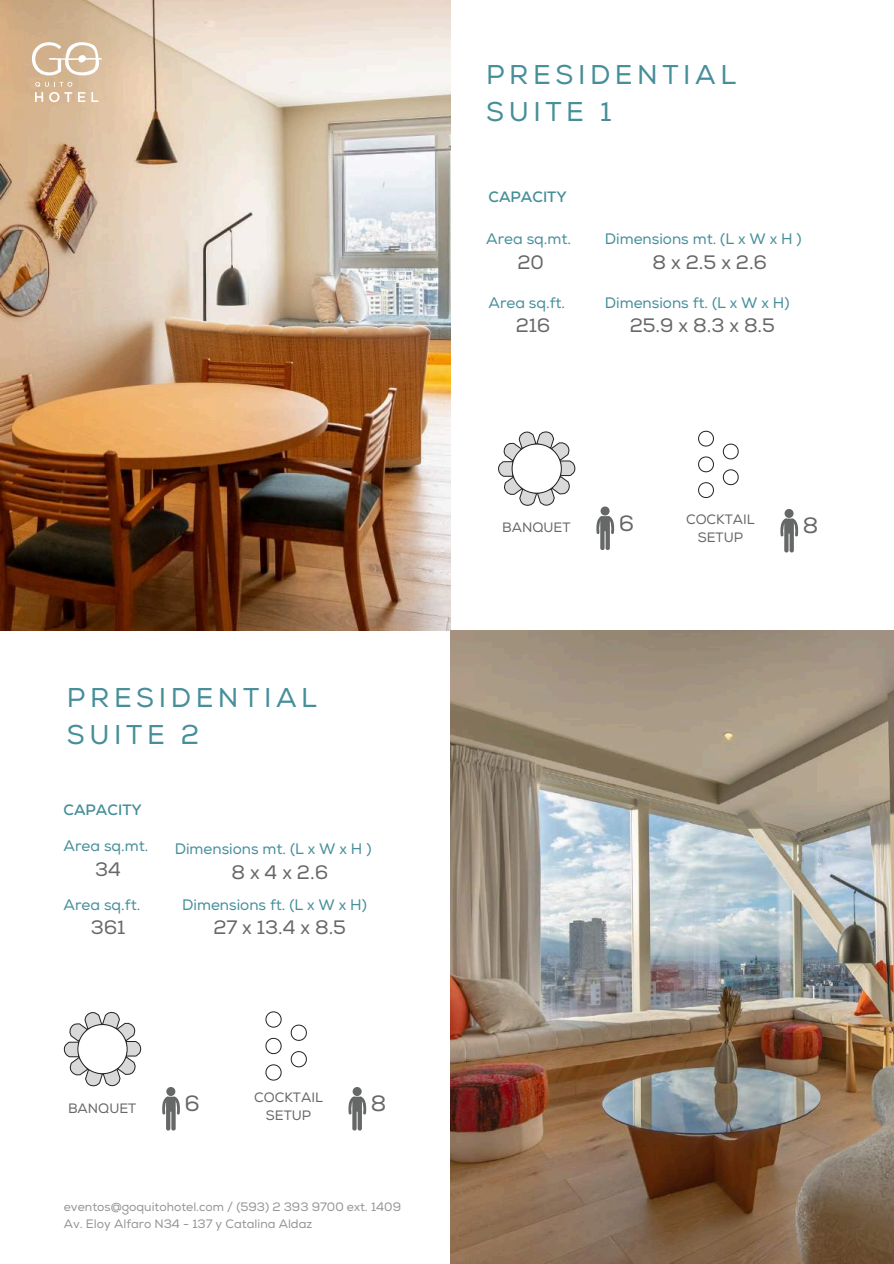
<style>
.page{position:relative;width:894px;height:1264px;background:#fff}
.page>*{position:absolute;margin:0;border:0;box-sizing:border-box;transform-origin:0 0}
.t1{font:27.15px/37.2px "Nexa";letter-spacing:.17em;color:#468e99}
.t2{font:22.05px "Nexa";color:#656866}
.t3{font:19.35px "Nexa";color:#656866}
.t4{font:15.15px "Nexa";color:#468e99}
.t5{font:700 15px "Nexa";color:#468e99}
.t6{font:13.5px/18.1px "Nexa";color:#656866;text-align:center}
.t7{font:12.15px/16.2px "Nexa";color:#939493}
</style>
<div class="page">
<img style="left:1px;top:0;width:450px;height:630px">
<svg style="left:78px;top:92px;width:7px;height:10px"></svg>
<svg style="left:91px;top:92px;width:7px;height:10px"></svg>
<svg style="left:35px;top:82px;width:37px;height:20px"></svg>
<svg style="left:32px;top:40px;width:70px;height:36px"></svg>
<svg style="left:265px;top:1011px;width:17px;height:17px"></svg>
<svg style="left:290px;top:1024px;width:17px;height:17px"></svg>
<svg style="left:265px;top:1037px;width:17px;height:17px"></svg>
<svg style="left:290px;top:1051px;width:17px;height:16px"></svg>
<svg style="left:265px;top:1064px;width:17px;height:16px"></svg>
<svg style="left:348px;top:1096px;width:19px;height:34px"></svg>
<svg style="left:352px;top:1086px;width:9px;height:9px"></svg>
<svg style="left:64px;top:1011px;width:77px;height:75px"></svg>
<svg style="left:162px;top:1096px;width:18px;height:34px"></svg>
<div style="left:166px;top:1086px;width:9px;height:9px;background:#656866;border-radius:50%"></div>
<svg style="left:698px;top:430px;width:16px;height:17px"></svg>
<svg style="left:722px;top:443px;width:16px;height:17px"></svg>
<svg style="left:698px;top:456px;width:16px;height:16px"></svg>
<svg style="left:722px;top:469px;width:16px;height:16px"></svg>
<svg style="left:698px;top:482px;width:16px;height:16px"></svg>
<svg style="left:780px;top:518px;width:19px;height:34px"></svg>
<div style="left:784px;top:509px;width:9px;height:9px;background:#656866;border-radius:50%"></div>
<svg style="left:498px;top:431px;width:77px;height:75px"></svg>
<svg style="left:596px;top:516px;width:19px;height:34px"></svg>
<div style="left:600px;top:506px;width:9px;height:9px;background:#656866;border-radius:50%"></div>
<img style="left:450px;top:630px;width:443px;height:633px">
<h1 class="t1" style="left:67px;top:679px;width:251px">PRESIDENTIAL<br>SUITE 2</h1>
<p class="t5" style="left:63px;top:801px;width:80px">CAPACITY</p>
<p class="t4" style="left:63px;top:840px;width:86px">Area sq.mt.</p>
<p class="t3" style="left:95px;top:862px;width:27px">34</p>
<p class="t4" style="left:63px;top:899px;width:78px">Area sq.ft.</p>
<p class="t3" style="left:91px;top:920px;width:36px">361</p>
<p class="t4" style="left:175px;top:843px;width:198px">Dimensions mt. (L x W x H )</p>
<p class="t3" style="left:231px;top:865px;width:98px">8x4x2.6</p>
<p class="t4" style="left:182px;top:899px;width:186px">Dimensions ft. (L x W x H)</p>
<p class="t3" style="left:213px;top:920px;width:134px">27 x 13.4 x 8.5</p>
<p class="t6" style="left:68px;top:1100px;width:70px">BANQUET</p>
<h2 class="t2" style="left:184px;top:1095px;width:17px">6</h2>
<p class="t6" style="left:254px;top:1090px;width:70px">COCKTAIL<br>SETUP</p>
<h2 class="t2" style="left:371px;top:1095px;width:17px">8</h2>
<p class="t7" style="left:64px;top:1200px;width:338px">eventos@goquitohotel.com / (593) 2 393 9700 ext. 1409<br>Av. Eloy Alfaro N34 - 137 y Catalina Aldaz</p>
<h1 class="t1" style="left:486px;top:57px;width:251px">PRESIDENTIAL<br>SUITE 1</h1>
<p class="t5" style="left:488px;top:188px;width:80px">CAPACITY</p>
<p class="t4" style="left:486px;top:233px;width:86px">Area sq.mt.</p>
<p class="t3" style="left:517px;top:256px;width:28px">20</p>
<p class="t4" style="left:488px;top:297px;width:78px">Area sq.ft.</p>
<p class="t3" style="left:515px;top:319px;width:36px">216</p>
<p class="t4" style="left:604px;top:233px;width:198px">Dimensions mt. (L x W x H )</p>
<p class="t3" style="left:652px;top:255px;width:116px">8 x 2.5 x 2.6</p>
<p class="t4" style="left:604px;top:297px;width:186px">Dimensions ft. (L x W x H)</p>
<p class="t3" style="left:629px;top:319px;width:147px">25.9 x 8.3 x 8.5</p>
<p class="t6" style="left:502px;top:520px;width:70px">BANQUET</p>
<h2 class="t2" style="left:618px;top:515px;width:17px">6</h2>
<p class="t6" style="left:685px;top:512px;width:70px">COCKTAIL<br>SETUP</p>
<h2 class="t2" style="left:802px;top:517px;width:17px">8</h2>
</div>
